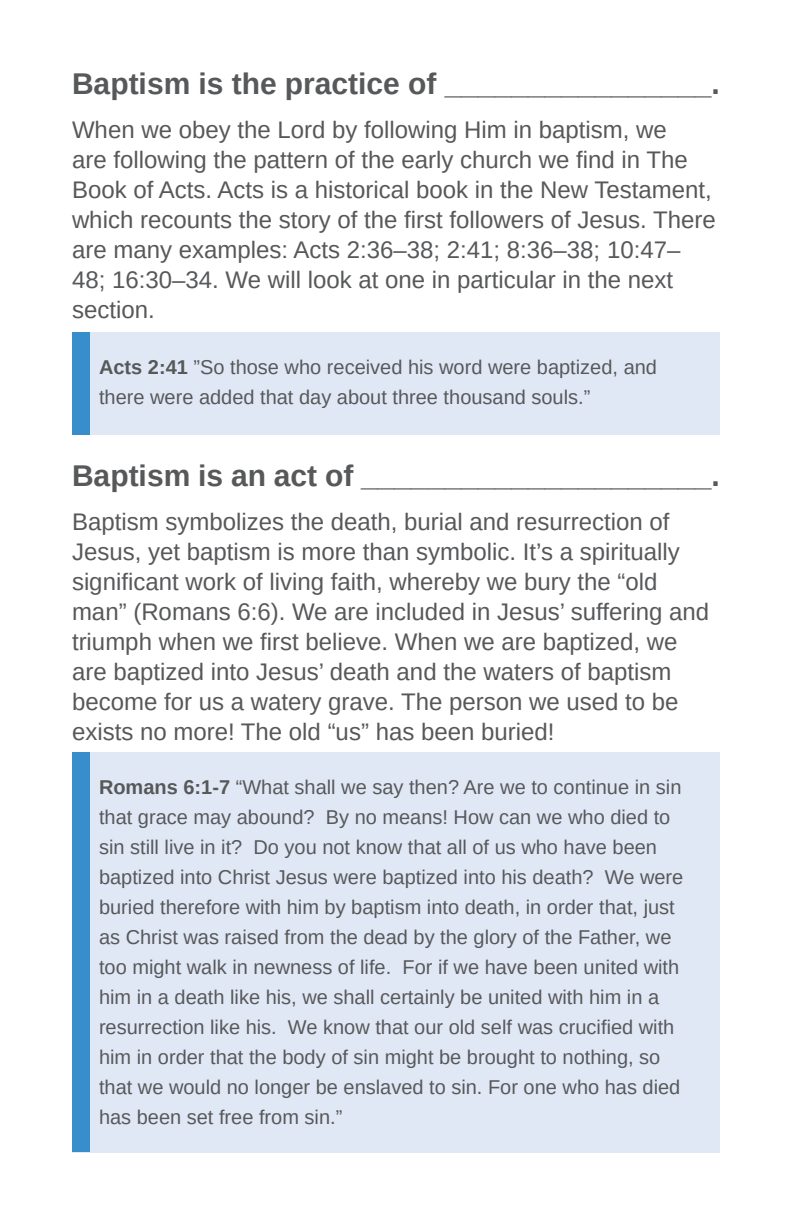
<style>
.page{position:relative;width:792px;height:1224px;background:#fff}
.page>*{position:absolute;margin:0;border:0;box-sizing:border-box;transform-origin:0 0}
.t1{font:700 30px "Arimo";color:#57585a}
.t2{font:24px/30px "Arimo";color:#57585a}
.t3{font:20px/30px "Arimo";color:#57585a}
.s1{font-weight:700}
</style>
<div class="page">
<div style="left:72px;top:752px;width:648px;height:401px;background:#e1e8f5"></div>
<div style="left:72px;top:332px;width:648px;height:102px;background:#e1e8f5"></div>
<div style="left:72px;top:332px;width:17px;height:102px;background:#388ecb"></div>
<div style="left:72px;top:752px;width:17px;height:400px;background:#388ecb"></div>
<h1 class="t1" style="left:72px;top:63px;width:650px">Baptism is the practice of ________________.</h1>
<p class="t2" style="left:72px;top:115px;width:645px">When we obey the Lord by following Him in baptism, we<br>are following the pattern of the early church we find in The Book of Acts. Acts is a historical book in the New Testament, which recounts the story of the first followers of Jesus. There are many examples: Acts 2:36–38; 2:41; 8:36–38; 10:47– 48; 16:30–34. We will look at one in particular in the next section.</p>
<p class="t3" style="left:99px;top:352px;width:560px"><span class="s1">Acts 2:41</span> ”So those who received his word were baptized, and there were added that day about three thousand souls.”</p>
<h1 class="t1" style="left:72px;top:455px;width:650px">Baptism is an act of _____________________.</h1>
<p class="t2" style="left:72px;top:507px;width:639px">Baptism symbolizes the death, burial and resurrection of Jesus, yet baptism is more than symbolic. It’s a spiritually significant work of living faith, whereby we bury the “old man” (Romans 6:6). We are included in Jesus’ suffering and triumph when we first believe. When we are baptized, we are baptized into Jesus’ death and the waters of baptism become for us a watery grave. The person we used to be exists no more! The old “us” has been buried!</p>
<p class="t3" style="left:99px;top:772px;width:586px"><span class="s1">Romans 6:1-7</span> “What shall we say then? Are we to continue in sin that grace may abound? By no means! How can we who died to sin still live in it? Do you not know that all of us who have been baptized into Christ Jesus were baptized into his death? We were buried therefore with him by baptism into death, in order that, just as Christ was raised from the dead by the glory of the Father, we too might walk in newness of life. For if we have been united with him in a death like his, we shall certainly be united with him in a resurrection like his. We know that our old self was crucified with him in order that the body of sin might be brought to nothing, so that we would no longer be enslaved to sin. For one who has died has been set free from sin.”</p>
</div>
